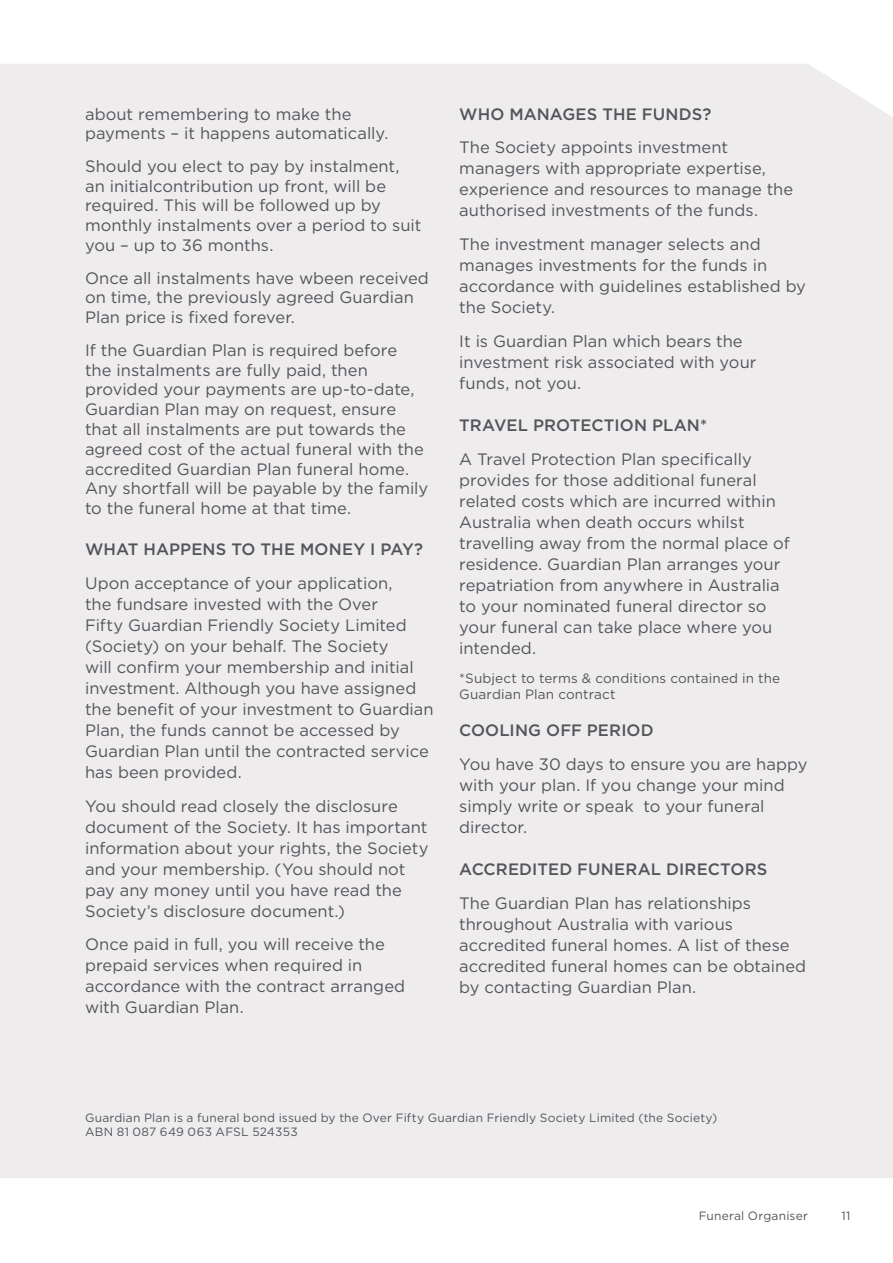
<style>
.page{position:relative;width:893px;height:1263px;background:#fff}
.page>*{position:absolute;margin:0;border:0;box-sizing:border-box;transform-origin:0 0}
.Body_Copy{font:16.5px/21px "Gotham";color:#54555a}
.Body_Copy-2{font:500 16.5px "Gotham";letter-spacing:.005em;color:#54555a}
.Body_Copy-3{font:13.5px/16.2px "Gotham";letter-spacing:.01em;color:#54555a}
.Body_Copy-4{font:12px/14.4px "Gotham";letter-spacing:.015em;color:#50575d}
.t1{font:12px "Gotham";letter-spacing:.015em;color:#54555a}
</style>
<div class="page">
<div style="left:0;top:64px;width:893px;height:1114px;background:#efecee"></div>
<p class="Body_Copy" style="left:85px;top:103px;width:305px;line-height:19.8px">about remembering to make the payments – it happens automatically.</p>
<p class="Body_Copy" style="left:85px;top:156px;width:338px;line-height:19.8px">Should you elect to pay by instalment, an initialcontribution up front, will be required. This will be followed up by monthly instalments over a period to suit you – up to 36 months.</p>
<p class="Body_Copy" style="left:85px;top:268px;width:345px;line-height:19.8px">Once all instalments have wbeen received on time, the previously agreed Guardian<br>Plan price is fixed forever.</p>
<p class="Body_Copy" style="left:85px;top:340px;width:345px;line-height:19.8px">If the Guardian Plan is required before<br>the instalments are fully paid, then provided your payments are up-to-date, Guardian Plan may on request, ensure that all instalments are put towards the agreed cost of the actual funeral with the accredited Guardian Plan funeral home.<br>Any shortfall will be payable by the family to the funeral home at that time.</p>
<p class="Body_Copy-2" style="left:85px;top:538px;width:340px">WHAT HAPPENS TO THE MONEY I PAY?</p>
<p class="Body_Copy" style="left:85px;top:572px;width:350px">Upon acceptance of your application,<br>the fundsare invested with the Over<br>Fifty Guardian Friendly Society Limited (Society) on your behalf. The Society<br>will confirm your membership and initial investment. Although you have assigned the benefit of your investment to Guardian Plan, the funds cannot be accessed by Guardian Plan until the contracted service has been provided.</p>
<p class="Body_Copy" style="left:85px;top:795px;width:345px">You should read closely the disclosure document of the Society. It has important information about your rights, the Society and your membership. (You should not pay any money until you have read the Society’s disclosure document.)</p>
<p class="Body_Copy" style="left:85px;top:934px;width:322px">Once paid in full, you will receive the prepaid services when required in accordance with the contract arranged with Guardian Plan.</p>
<p class="Body_Copy-2" style="left:459px;top:103px;width:254px">WHO MANAGES THE FUNDS?</p>
<p class="Body_Copy" style="left:459px;top:137px;width:335px">The Society appoints investment managers with appropriate expertise, experience and resources to manage the authorised investments of the funds.</p>
<p class="Body_Copy" style="left:459px;top:233px;width:348px">The investment manager selects and manages investments for the funds in accordance with guidelines established by the Society.</p>
<p class="Body_Copy" style="left:459px;top:330px;width:299px">It is Guardian Plan which bears the investment risk associated with your funds, not you.</p>
<p class="Body_Copy-2" style="left:459px;top:414px;width:250px">TRAVEL PROTECTION PLAN*</p>
<p class="Body_Copy" style="left:459px;top:448px;width:332px">A Travel Protection Plan specifically provides for those additional funeral related costs which are incurred within Australia when death occurs whilst travelling away from the normal place of residence. Guardian Plan arranges your repatriation from anywhere in Australia to your nominated funeral director so your funeral can take place where you intended.</p>
<p class="Body_Copy-3" style="left:459px;top:669px;width:323px">*Subject to terms &amp; conditions contained in the<br>Guardian Plan contract</p>
<p class="Body_Copy-2" style="left:459px;top:719px;width:196px">COOLING OFF PERIOD</p>
<p class="Body_Copy" style="left:459px;top:753px;width:350px">You have 30 days to ensure you are happy with your plan. If you change your mind simply write or speak to your funeral director.</p>
<p class="Body_Copy-2" style="left:459px;top:858px;width:309px">ACCREDITED FUNERAL DIRECTORS</p>
<p class="Body_Copy" style="left:459px;top:892px;width:348px">The Guardian Plan has relationships throughout Australia with various accredited funeral homes. A list of these accredited funeral homes can be obtained by contacting Guardian Plan.</p>
<p class="Body_Copy-4" style="left:85px;top:1110px;width:634px">Guardian Plan is a funeral bond issued by the Over Fifty Guardian Friendly Society Limited (the Society)<br>ABN 81 087 649 063 AFSL 524353</p>
<p class="t1" style="left:699px;top:1208px;width:111px">Funeral Organiser</p>
<p class="t1" style="left:842px;top:1208px;width:10px">11</p>
</div>
